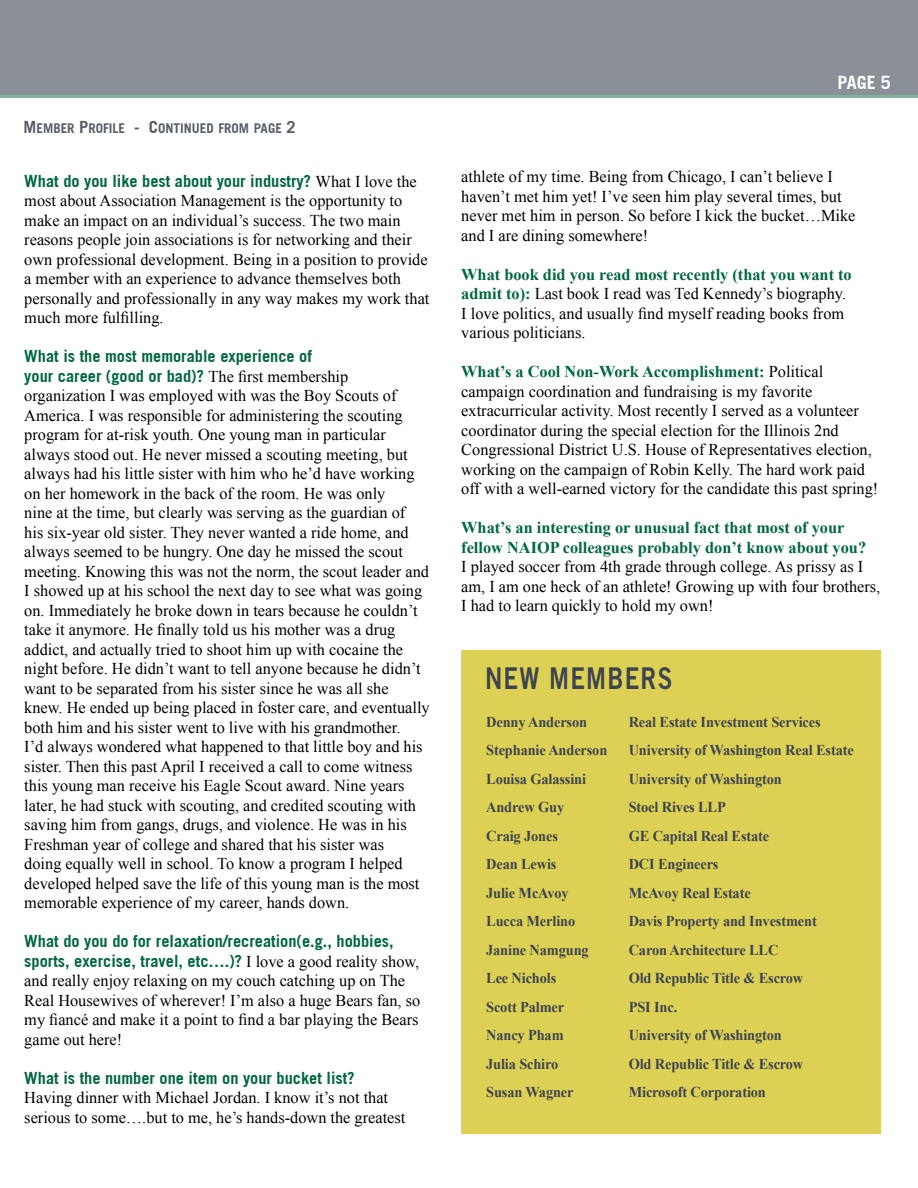
<style>
.page{position:relative;width:918px;height:1188px;background:#fff}
.page>*{position:absolute;margin:0;border:0;box-sizing:border-box;transform-origin:0 0}
.New_Members_Heading{font:30px "Trade Gothic LT Std Bd 2";letter-spacing:.05em;color:#3e444f;scale:.8 1}
.Page_Numbers{font:700 18px "Trade Gothic";color:#fff}
.QuestionGreen{font:16.5px/19.5px "Times New Roman";color:#000}
.QuestionGreen-2{font:700 16.5px "Trade Gothic";color:#00673e}
.t1{font:700 15px "Times New Roman";letter-spacing:-.01em;color:#3e444f;scale:.96 1}
.Special_Feature_Head{font:13.2px "Trade Gothic Bold SC800";color:#595f6a}
.s1{font-size:16.5px}
.s2{font-family:"Trade Gothic";font-weight:700;color:#00673e}
.s3{font-weight:700;color:#00673e}
</style>
<div class="page">
<svg style="left:0;top:94px;width:918px;height:4px;background:#82aa9c"></svg>
<div style="left:0;top:0;width:918px;height:94px;background:#8b8f98"></div>
<div style="left:461px;top:651px;width:419px;height:483px;background:#ddd155"></div>
<p class="Special_Feature_Head" style="left:24px;top:120px;width:210px"><span class="s1">M</span>EMBER <span class="s1">P</span>ROFILE <span class="s1">- C</span>ONTINUED FROM</p>
<p class="Special_Feature_Head" style="left:254px;top:120px;width:43px">PAGE <span class="s1">2</span></p>
<p class="QuestionGreen" style="left:24px;top:171px;width:407px"><span class="s2">What do you like best about your industry?</span> What I love the most about Association Management is the opportunity to make an impact on an individual’s success. The two main reasons people join associations is for networking and their own professional development. Being in a position to provide a member with an experience to advance themselves both personally and professionally in any way makes my work that much more fulfilling.</p>
<p class="QuestionGreen-2" style="left:24px;top:346px;width:289px">What is the most memorable experience of</p>
<p class="QuestionGreen" style="left:24px;top:366px;width:407px"><span class="s2">your career (good or bad)?</span> The first membership organization I was employed with was the Boy Scouts of America. I was responsible for administering the scouting program for at-risk youth. One young man in particular always stood out. He never missed a scouting meeting, but always had his little sister with him who he’d have working on her homework in the back of the room. He was only<br>nine at the time, but clearly was serving as the guardian of<br>his six-year old sister. They never wanted a ride home, and always seemed to be hungry. One day he missed the scout meeting. Knowing this was not the norm, the scout leader and I showed up at his school the next day to see what was going on. Immediately he broke down in tears because he couldn’t take it anymore. He finally told us his mother was a drug addict, and actually tried to shoot him up with cocaine the night before. He didn’t want to tell anyone because he didn’t want to be separated from his sister since he was all she knew. He ended up being placed in foster care, and eventually both him and his sister went to live with his grandmother.<br>I’d always wondered what happened to that little boy and his sister. Then this past April I received a call to come witness this young man receive his Eagle Scout award. Nine years later, he had stuck with scouting, and credited scouting with saving him from gangs, drugs, and violence. He was in his Freshman year of college and shared that his sister was<br>doing equally well in school. To know a program I helped developed helped save the life of this young man is the most memorable experience of my career, hands down.</p>
<p class="QuestionGreen" style="left:24px;top:932px;width:398px"><span class="s2">What do you do for relaxation/recreation(e.g., hobbies, sports, exercise, travel, etc….)?</span> I love a good reality show, and really enjoy relaxing on my couch catching up on The Real Housewives of wherever! I’m also a huge Bears fan, so my fiancé and make it a point to find a bar playing the Bears game out here!</p>
<p class="QuestionGreen-2" style="left:24px;top:1068px;width:332px">What is the number one item on your bucket list?</p>
<p class="QuestionGreen" style="left:24px;top:1088px;width:383px">Having dinner with Michael Jordan. I know it’s not that serious to some….but to me, he’s hands-down the greatest</p>
<p class="Page_Numbers" style="left:838px;top:72px;width:55px">PAGE 5</p>
<p class="QuestionGreen" style="left:461px;top:167px;width:396px">athlete of my time. Being from Chicago, I can’t believe I haven’t met him yet! I’ve seen him play several times, but never met him in person. So before I kick the bucket…Mike and I are dining somewhere!</p>
<p class="QuestionGreen" style="left:461px;top:264px;width:392px"><span class="s3">What book did you read most recently (that you want to admit to):</span> Last book I read was Ted Kennedy’s biography.<br>I love politics, and usually find myself reading books from various politicians.</p>
<p class="QuestionGreen" style="left:461px;top:362px;width:419px"><span class="s3">What’s a Cool Non-Work Accomplishment:</span> Political campaign coordination and fundraising is my favorite extracurricular activity. Most recently I served as a volunteer coordinator during the special election for the Illinois 2nd Congressional District U.S. House of Representatives election, working on the campaign of Robin Kelly. The hard work paid off with a well-earned victory for the candidate this past spring!</p>
<p class="QuestionGreen" style="left:461px;top:518px;width:421px"><span class="s3">What’s an interesting or unusual fact that most of your fellow NAIOP colleagues probably don’t know about you?<br></span>I played soccer from 4th grade through college. As prissy as I am, I am one heck of an athlete! Growing up with four brothers, I had to learn quickly to hold my own!</p>
<p class="New_Members_Heading" style="left:485px;top:660px;width:236px">NEW MEMBERS</p>
<p class="t1" style="left:486px;top:712px;width:107px">Denny Anderson</p>
<p class="t1" style="left:629px;top:712px;width:202px">Real Estate Investment Services</p>
<p class="t1" style="left:486px;top:740px;width:128px">Stephanie Anderson</p>
<p class="t1" style="left:629px;top:740px;width:236px">University of Washington Real Estate</p>
<p class="t1" style="left:486px;top:769px;width:106px">Louisa Galassini</p>
<p class="t1" style="left:629px;top:769px;width:161px">University of Washington</p>
<p class="t1" style="left:486px;top:797px;width:83px">Andrew Guy</p>
<p class="t1" style="left:629px;top:797px;width:103px">Stoel Rives LLP</p>
<p class="t1" style="left:486px;top:826px;width:76px">Craig Jones</p>
<p class="t1" style="left:629px;top:826px;width:148px">GE Capital Real Estate</p>
<p class="t1" style="left:486px;top:854px;width:75px">Dean Lewis</p>
<p class="t1" style="left:629px;top:854px;width:95px">DCI Engineers</p>
<p class="t1" style="left:486px;top:883px;width:87px">Julie McAvoy</p>
<p class="t1" style="left:629px;top:883px;width:129px">McAvoy Real Estate</p>
<p class="t1" style="left:486px;top:911px;width:94px">Lucca Merlino</p>
<p class="t1" style="left:629px;top:911px;width:197px">Davis Property and Investment</p>
<p class="t1" style="left:486px;top:940px;width:108px">Janine Namgung</p>
<p class="t1" style="left:629px;top:940px;width:158px">Caron Architecture LLC</p>
<p class="t1" style="left:486px;top:968px;width:75px">Lee Nichols</p>
<p class="t1" style="left:629px;top:968px;width:183px">Old Republic Title &amp; Escrow</p>
<p class="t1" style="left:486px;top:997px;width:83px">Scott Palmer</p>
<p class="t1" style="left:629px;top:997px;width:52px">PSI Inc.</p>
<p class="t1" style="left:486px;top:1025px;width:82px">Nancy Pham</p>
<p class="t1" style="left:629px;top:1025px;width:161px">University of Washington</p>
<p class="t1" style="left:486px;top:1054px;width:77px">Julia Schiro</p>
<p class="t1" style="left:629px;top:1054px;width:183px">Old Republic Title &amp; Escrow</p>
<p class="t1" style="left:486px;top:1082px;width:93px">Susan Wagner</p>
<p class="t1" style="left:629px;top:1082px;width:144px">Microsoft Corporation</p>
</div>
